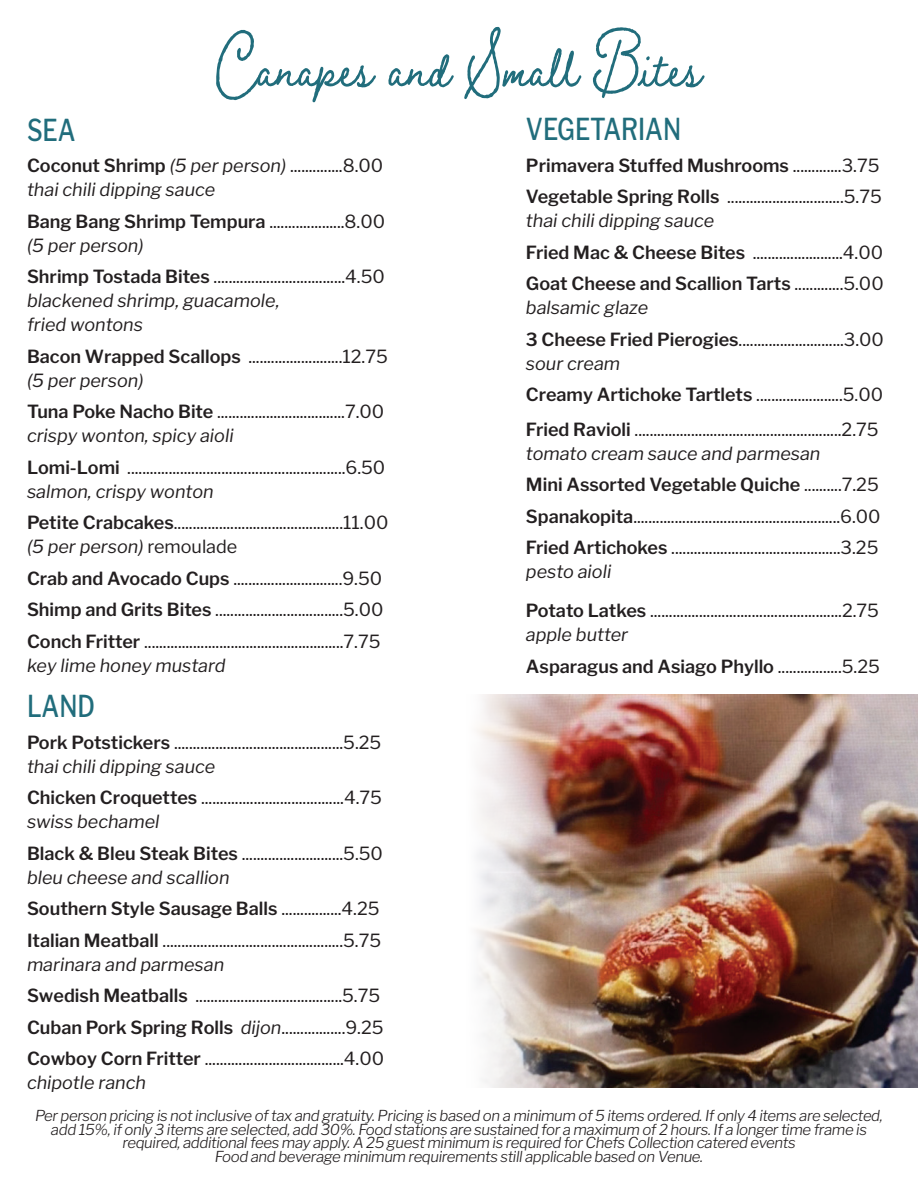
<style>
.page{position:relative;width:918px;height:1188px;background:#fff}
.page>*{position:absolute;margin:0;border:0;box-sizing:border-box;transform-origin:0 0}
.t1{font:700 82.5px "Braisetto";color:#216d7c;scale:.8 1}
.t2{font:500 30px "Libre Franklin";color:#216d7c;scale:.8 1}
.t3{font:18px/24px "Libre Franklin";color:#231f20}
.t4{font:600 18px/31.5px "Libre Franklin";color:#231f20}
.t5{font:italic 18px/24px "Libre Franklin";color:#231f20}
.t6{font:italic 300 15px/13.5px "Libre Franklin";letter-spacing:-.025em;color:#231f20;text-align:center}
.s1{font-weight:600;font-style:normal}
.s2{font-style:normal}
.s3{font-weight:600}
.s4{font-style:italic}
.s5{font-weight:400;font-style:italic}
.s6{font-weight:400}
</style>
<div class="page">
<img style="left:476px;top:694px;width:442px;height:393px">
<h1 class="t1" style="left:216px;top:14px;width:608px">Canapes and Small Bites</h1>
<h2 class="t2" style="left:27px;top:112px;width:62px">SEA</h2>
<p class="t5" style="left:27px;top:154px;width:358px"><span class="s1">Coconut Shrimp</span> (5 per person) <span class="s2">..............8.00 </span>thai chili dipping sauce</p>
<p class="t3" style="left:27px;top:209px;width:360px"><span class="s3">Bang Bang Shrimp Tempura</span> ....................8.00 <span class="s4">(5 per person)</span></p>
<p class="t3" style="left:27px;top:265px;width:359px"><span class="s3">Shrimp Tostada Bites</span> ...................................4.50 <span class="s4">blackened shrimp, guacamole,<br>fried wontons</span></p>
<p class="t3" style="left:27px;top:344px;width:362px"><span class="s3">Bacon Wrapped Scallops</span> .........................12.75 <span class="s4">(5 per person)</span></p>
<p class="t3" style="left:27px;top:400px;width:359px"><span class="s3">Tuna Poke Nacho Bite</span> ..................................7.00 <span class="s4">crispy wonton, spicy aioli</span></p>
<p class="t3" style="left:27px;top:455px;width:360px"><span class="s3">Lomi-Lomi</span> ..........................................................6.50 <span class="s4">salmon, crispy wonton</span></p>
<p class="t3" style="left:27px;top:511px;width:363px"><span class="s3">Petite Crabcakes</span>.............................................11.00 <span class="s4">(5 per person)</span> remoulade</p>
<p class="t3" style="left:27px;top:563px;width:358px;line-height:31.5px;text-align:justify"><span class="s3">Crab and Avocado Cups</span> .............................9.50<br><span class="s3">Shimp and Grits Bites</span> ..................................5.00<br><span class="s3">Conch Fritter</span> .....................................................7.75</p>
<p class="t5" style="left:27px;top:653px;width:200px">key lime honey mustard</p>
<h2 class="t2" style="left:526px;top:111px;width:196px">VEGETARIAN</h2>
<p class="t3" style="left:526px;top:150px;width:357px;line-height:31.5px"><span class="s3">Primavera Stuffed Mushrooms</span> .............3.75<br><span class="s3">Vegetable Spring Rolls</span> ...............................5.75</p>
<p class="t4" style="left:526px;top:205px;width:359px"><span class="s5">thai chili dipping sauce<br></span>Fried Mac &amp; Cheese Bites <span class="s6">........................4.00<br></span>Goat Cheese and Scallion Tarts <span class="s6">.............5.00</span></p>
<p class="t3" style="left:526px;top:292px;width:360px;line-height:31.5px"><span class="s4">balsamic glaze<br></span><span class="s3">3 Cheese Fried Pierogies</span>............................3.00</p>
<p class="t3" style="left:526px;top:348px;width:359px;line-height:31.5px"><span class="s4">sour cream<br></span><span class="s3">Creamy Artichoke Tartlets</span> .......................5.00</p>
<p class="t3" style="left:526px;top:417px;width:354px"><span class="s3">Fried Ravioli</span> .......................................................2.75 <span class="s4">tomato cream sauce and parmesan</span></p>
<p class="t3" style="left:526px;top:469px;width:356px;line-height:31.5px;text-align:justify"><span class="s3">Mini Assorted Vegetable Quiche</span> ..........7.25<br><span class="s3">Spanakopita</span>.......................................................6.00<br><span class="s3">Fried Artichokes</span> .............................................3.25</p>
<p class="t3" style="left:526px;top:552px;width:355px;line-height:39px"><span class="s4">pesto aioli<br></span><span class="s3">Potato Latkes</span> ...................................................2.75</p>
<p class="t4" style="left:526px;top:619px;width:355px"><span class="s5">apple butter<br></span>Asparagus and Asiago Phyllo <span class="s6">.................5.25</span></p>
<h2 class="t2" style="left:27px;top:688px;width:87px">LAND</h2>
<p class="t3" style="left:27px;top:730px;width:356px"><span class="s3">Pork Potstickers</span> .............................................5.25 <span class="s4">thai chili dipping sauce</span></p>
<p class="t3" style="left:27px;top:786px;width:357px"><span class="s3">Chicken Croquettes</span> ......................................4.75 <span class="s4">swiss bechamel</span></p>
<p class="t3" style="left:27px;top:841px;width:357px"><span class="s3">Black &amp; Bleu Steak Bites</span> ...........................5.50 <span class="s4">bleu cheese and scallion</span></p>
<p class="t3" style="left:27px;top:893px;width:356px;line-height:31.5px"><span class="s3">Southern Style Sausage Balls</span> ................4.25<br><span class="s3">Italian Meatball</span> ................................................5.75</p>
<p class="t3" style="left:27px;top:949px;width:359px;line-height:31.5px"><span class="s4">marinara and parmesan<br></span><span class="s3">Swedish Meatballs</span> .......................................5.75<br><span class="s3">Cuban Pork Spring Rolls</span> <span class="s4">dijon</span>.................9.25<br><span class="s3">Cowboy Corn Fritter</span> .....................................4.00</p>
<p class="t5" style="left:27px;top:1071px;width:121px">chipotle ranch</p>
<p class="t6" style="left:35px;top:1109px;width:849px">Per person pricing is not inclusive of tax and gratuity. Pricing is based on a minimum of 5 items ordered. If only 4 items are selected, add 15%, if only 3 items are selected, add 30%. Food stations are sustained for a maximum of 2 hours. If a longer time frame is required, additional fees may apply. A 25 guest minimum is required for Chefs Collection catered events<br>Food and beverage minimum requirements still applicable based on Venue.</p>
</div>
